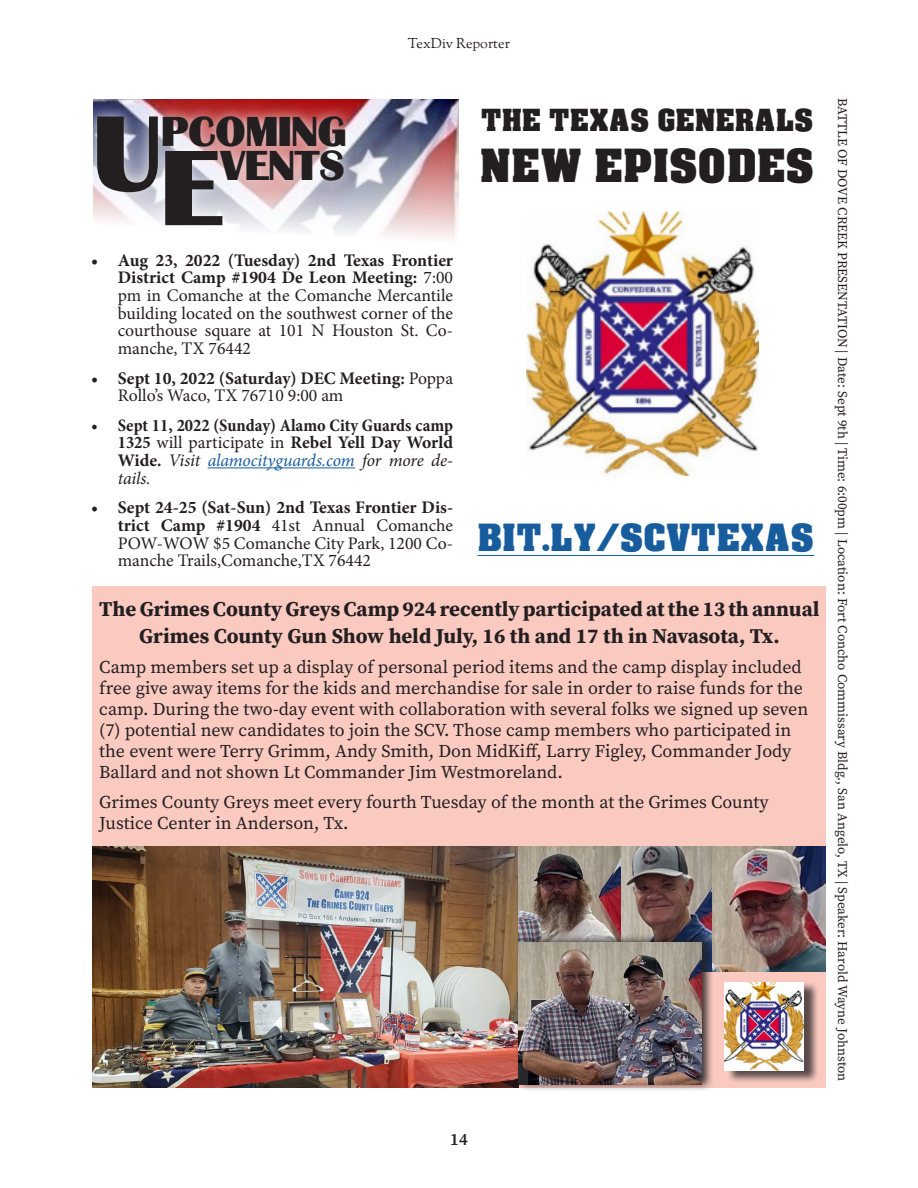
<style>
.page{position:relative;width:918px;height:1188px;background:#fff}
.page>*{position:absolute;margin:0;border:0;box-sizing:border-box;transform-origin:0 0}
.Body_Text__-_Justifi{font:103.05px "Bastion";color:#231f20}
.Body_Text_-_No_Drop{font:43.65px "Acme Font";color:#231f20}
.Body_Text__-_Justifi-2{font:40.5px "Bastion";color:#231f20}
.Body_Text_-_1st_Lett{font:35.7px "Acme Font";color:#175d9e}
.Body_Text_-_1st_Lett-2{font:29.1px "Acme Font";color:#231f20}
.Body_Text_-_1st_Lett-3{font:700 21px/27px "Source Serif Pro";color:#231f20;text-align:center}
.Body_Text_-_1st_Lett-4{font:18px/21px "Source Serif Pro";color:#231f20}
.t1{font:17.7px/17.7px "Minion Pro";letter-spacing:-.005em;color:#231f20;text-align:justify}
.t2{font:700 condensed 17.7px/17.7px "Minion Pro";color:#231f20;text-align:justify}
.t3{font:700 17.7px/17.7px "Minion Pro";color:#231f20}
.t4{font:600 16.95px "Source Serif Pro";color:#231f20}
.t5{font:14.1px "OFL Goudy St M";color:#231f20}
.Body_Text_-_1st_Lett-5{font:13.2px "Source Serif Pro";color:#231f20}
.s1{font-weight:700}
.s2{font-weight:400}
.s3{font-weight:400;font-stretch:normal}
.s4{font-stretch:normal}
.s5{font-weight:400;font-style:italic;font-stretch:normal}
.s6{font-weight:400;font-style:italic;font-stretch:normal;color:#175d9e}
</style>
<div class="page">
<img style="left:93px;top:100px;width:366px;height:139px">
<hr style="left:208px;top:467px;width:147px;height:1px;background:#175d9e">
<div style="left:92px;top:586px;width:733px;height:501px;background:#facac1"></div>
<img style="left:621px;top:846px;width:92px;height:87px">
<img style="left:713px;top:846px;width:112px;height:125px">
<img style="left:92px;top:846px;width:427px;height:241px">
<div style="left:727px;top:982px;width:92px;height:101px;background:#231f20;opacity:.75"></div>
<img style="left:725px;top:982px;width:79px;height:89px">
<img style="left:519px;top:846px;width:102px;height:87px">
<div style="left:515px;top:933px;width:199px;height:160px;background:#231f20;opacity:.91"></div>
<img style="left:519px;top:942px;width:183px;height:143px">
<div style="left:84px;top:104px;width:274px;height:133px;background:#fff;opacity:.75"></div>
<img style="left:526px;top:212px;width:232px;height:264px">
<hr style="left:477px;top:555px;width:337px;height:1px;background:#175d9e">
<p class="t5" style="left:408px;top:34px;width:104px">TexDiv Reporter</p>
<p class="Body_Text__-_Justifi" style="left:93px;top:93px;width:70px">U</p>
<p class="Body_Text__-_Justifi-2" style="left:162px;top:107px;width:187px">PCOMING</p>
<p class="Body_Text__-_Justifi-2" style="left:221px;top:142px;width:125px">VENTS</p>
<p class="Body_Text__-_Justifi" style="left:162px;top:127px;width:61px">E</p>
<p class="Body_Text_-_1st_Lett-2" style="left:481px;top:101px;width:334px">THE TEXAS GENERALS</p>
<p class="Body_Text_-_No_Drop" style="left:480px;top:138px;width:336px">NEW EPISODES</p>
<p class="t1" style="left:118px;top:251px;width:337px;text-indent:-27px"><span class="s1">• Aug 23, 2022 (Tuesday) 2nd Texas Frontier District Camp #1904 De Leon Meeting:</span> 7:00 pm in Comanche at the Comanche Mercantile building located on the southwest corner of the courthouse square at 101 N Houston St. Co&shy;manche, TX 76442</p>
<p class="t3" style="left:118px;top:369px;width:337px;text-indent:-27px">• Sept 10, 2022 (Saturday) DEC Meeting: <span class="s2">Poppa<br>Rollo’s Waco, TX 76710 9:00 am</span></p>
<p class="t2" style="left:118px;top:416px;width:337px;text-indent:-27px">• Sept 11, 2022 (Sunday) Alamo City Guards camp 1325 <span class="s3">will participate in</span> <span class="s4">Rebel Yell Day World Wide.</span> <span class="s5">Visit</span> <span class="s6">alamocityguards.com</span> <span class="s5">for more de&shy;tails.</span></p>
<p class="t1" style="left:118px;top:499px;width:337px;text-indent:-27px"><span class="s1">• Sept 24-25 (Sat-Sun) 2nd Texas Frontier Dis&shy;trict Camp #1904</span> 41st Annual Comanche POW-WOW $5 Comanche City Park, 1200 Co&shy;manche Trails,Comanche,TX 76442</p>
<p class="Body_Text_-_1st_Lett-3" style="left:99px;top:595px;width:722px">The Grimes County Greys Camp 924 recently participated at the 13 th annual<br>Grimes County Gun Show held July, 16 th and 17 th in Navasota, Tx.</p>
<p class="Body_Text_-_1st_Lett-4" style="left:99px;top:656px;width:710px">Camp members set up a display of personal period items and the camp display included free give away items for the kids and merchandise for sale in order to raise funds for the camp. During the two-day event with collaboration with several folks we signed up seven (7) potential new candidates to join the SCV. Those camp members who participated in the event were Terry Grimm, Andy Smith, Don MidKiff, Larry Figley, Commander Jody Ballard and not shown Lt Commander Jim Westmoreland.</p>
<p class="Body_Text_-_1st_Lett-4" style="left:99px;top:791px;width:671px">Grimes County Greys meet every fourth Tuesday of the month at the Grimes County<br>Justice Center in Anderson, Tx.</p>
<p class="Body_Text_-_1st_Lett" style="left:477px;top:515px;width:338px">BIT.LY/SCVTEXAS</p>
<p class="Body_Text_-_1st_Lett-5" style="left:851px;top:98px;width:985px;rotate:90deg">BATTLE OF DOVE CREEK PRESENTATION | Date: Sept 9th | Time: 6:00pm | Location: Fort Concho Commissary Bldg., San Angelo, TX | Speaker: Harold Wayne Johnston</p>
<p class="t4" style="left:450px;top:1128px;width:19px">14</p>
</div>
